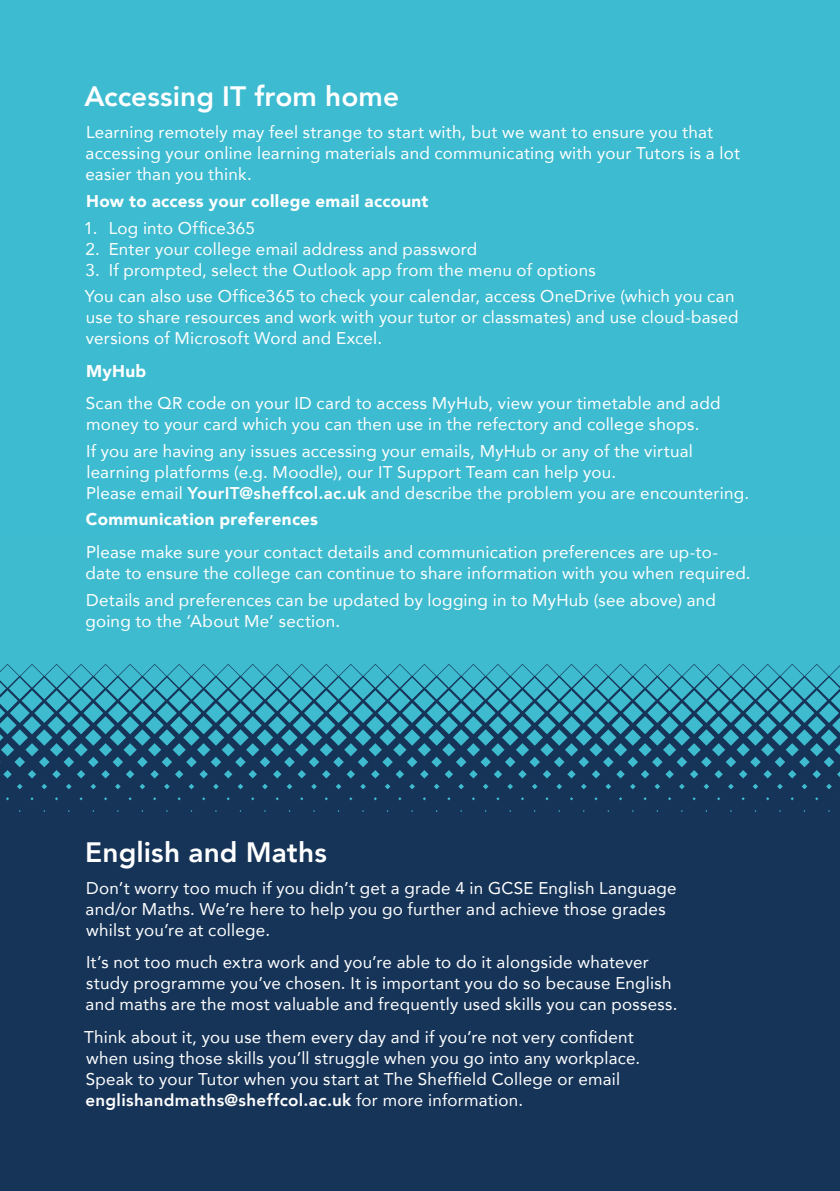
<style>
.page{position:relative;width:840px;height:1191px;background:#fff}
.page>*{position:absolute;margin:0;border:0;box-sizing:border-box;transform-origin:0 0}
.t1{font:800 28px "Avenir";letter-spacing:.005em;color:#fff}
.t2{font:17px/21px "Avenir";letter-spacing:.015em;color:#fff}
.t3{font:900 17px "Avenir";letter-spacing:.015em;color:#fff}
.s1{font-weight:800}
</style>
<div class="page">
<div style="left:0;top:292px;width:839px;height:899px;background:#163458"></div>
<div style="left:0;top:0;width:839px;height:643px;background:#3dbbd0"></div>
<svg style="left:0;top:643px;width:839px;height:169px"></svg>
<h1 class="t1" style="left:84px;top:74px;width:316px">Accessing IT from home</h1>
<p class="t2" style="left:85px;top:121px;width:655px">Learning remotely may feel strange to start with, but we want to ensure you that accessing your online learning materials and communicating with your Tutors is a lot easier than you think.</p>
<p class="t3" style="left:86px;top:186px;width:343px">How to access your college email account</p>
<p class="t2" style="left:84px;top:217px;width:172px">1. Log into Office365</p>
<p class="t2" style="left:85px;top:238px;width:393px">2. Enter your college email address and password</p>
<p class="t2" style="left:85px;top:256px;width:650px;line-height:26.6px">3. If prompted, select the Outlook app from the menu of options<br>You can also use Office365 to check your calendar, access OneDrive (which you can</p>
<p class="t2" style="left:86px;top:306px;width:654px">use to share resources and work with your tutor or classmates) and use cloud-based versions of Microsoft Word and Excel.</p>
<p class="t3" style="left:86px;top:356px;width:61px">MyHub</p>
<p class="t2" style="left:86px;top:392px;width:635px">Scan the QR code on your ID card to access MyHub, view your timetable and add money to your card which you can then use in the refectory and college shops.</p>
<p class="t2" style="left:86px;top:440px;width:664px">If you are having any issues accessing your emails, MyHub or any of the virtual learning platforms (e.g. Moodle), our IT Support Team can help you.<br>Please email <span class="s1">YourIT@sheffcol.ac.uk</span> and describe the problem you are encountering.</p>
<p class="t3" style="left:86px;top:505px;width:234px">Communication preferences</p>
<p class="t2" style="left:85px;top:541px;width:666px">Please make sure your contact details and communication preferences are up-to&shy;date to ensure the college can continue to share information with you when required.</p>
<p class="t2" style="left:85px;top:588px;width:631px">Details and preferences can be updated by logging in to MyHub (see above) and going to the ‘About Me’ section.</p>
<h1 class="t1" style="left:85px;top:830px;width:243px">English and Maths</h1>
<p class="t2" style="left:86px;top:877px;width:592px">Don’t worry too much if you didn’t get a grade 4 in GCSE English Language and/or Maths. We’re here to help you go further and achieve those grades whilst you’re at college.</p>
<p class="t2" style="left:86px;top:951px;width:593px">It’s not too much extra work and you’re able to do it alongside whatever study programme you’ve chosen. It is important you do so because English and maths are the most valuable and frequently used skills you can possess.</p>
<p class="t2" style="left:84px;top:1025px;width:557px">Think about it, you use them every day and if you’re not very confident when using those skills you’ll struggle when you go into any workplace.<br>Speak to your Tutor when you start at The Sheffield College or email <span class="s1">englishandmaths@sheffcol.ac.uk</span> for more information.</p>
</div>
